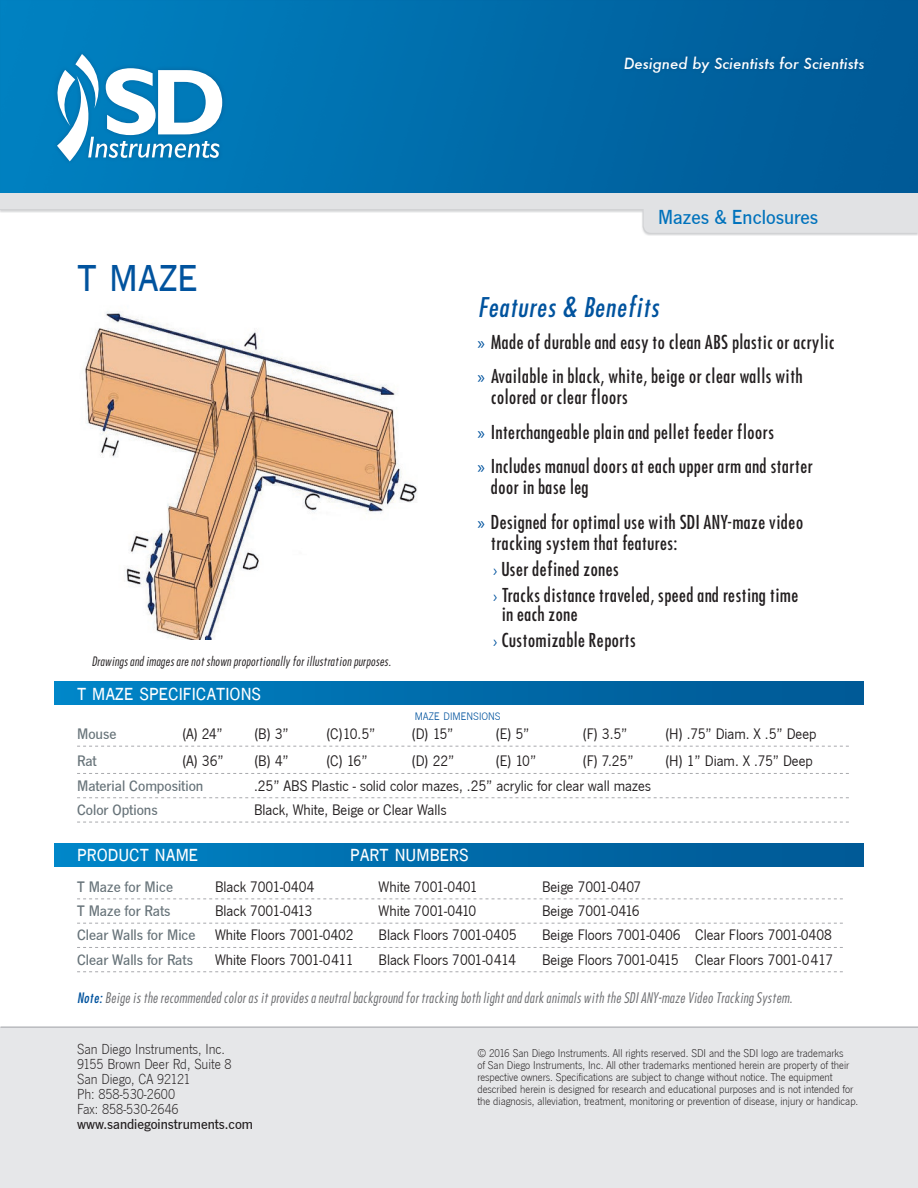
<style>
.page{position:relative;width:918px;height:1188px;background:#fff}
.page>*{position:absolute;margin:0;border:0;box-sizing:border-box;transform-origin:0 0}
.t1{font:45px "News Got DCD";color:#01539e}
.t2{font:italic 25.5px "Futura Cond Demi";color:#01539e}
.t3{font:21px "News Got DCD";color:#fff}
.t4{font:500 21px "News Got T";color:#0072bc}
.t5{font:18px/34.5px "Futura Cond Demi";color:#231f20}
.t6{font:15.75px "News Got T";color:#231f20}
.t7{font:500 15.75px "News Got T";color:#677379}
.t8{font:15px/15px "News Got T Ligh";color:#231f20}
.t9{font:italic 500 15px "Futura";color:#fff}
.t10{font:500 15px "News Got T";color:#231f20}
.t11{font:italic 500 13.5px "Futura Cond";color:#6c6d70}
.t12{font:13.05px "News Got DCD Ligh";color:#01539e}
.t13{font:italic 500 12px "Futura Cond";color:#231f20}
.t14{font:11.7px/12px "News Got T Ligh";color:#231f20}
.s1{font-family:"Myriad Pro";color:#01539e}
.s2{font-family:"News Got T";color:#01539e}
.s3{font-weight:500;color:#677379}
.s4{font-family:"Futura Cond Demi";font-weight:400;color:#01539e}
</style>
<div class="page">
<div style="left:641px;top:187px;width:277px;height:49px;background:linear-gradient(to right,#0063a0,#005996)"></div>
<div style="left:0;top:192px;width:652px;height:21px;background:#d1d2d4"></div>
<div style="left:0;top:192px;width:650px;height:17px;background:#e1e2e4"></div>
<div style="left:643px;top:193px;width:274px;height:41px;background:#e1e2e4"></div>
<img style="left:2px;top:2px;width:914px;height:189px">
<div style="left:620px;top:52px;width:248px;height:25px;background:#005e9a"></div>
<img style="left:85px;top:311px;width:332px;height:329px">
<div style="left:54px;top:682px;width:810px;height:23px;background:linear-gradient(to right,#0084c5,#005692)"></div>
<svg style="left:77px;top:746px;width:772px;height:1px"></svg>
<svg style="left:77px;top:773px;width:772px;height:1px"></svg>
<svg style="left:77px;top:797px;width:772px;height:1px"></svg>
<svg style="left:77px;top:822px;width:772px;height:1px"></svg>
<div style="left:0;top:1028px;width:918px;height:160px;background:#e6e7e9"></div>
<hr style="left:0;top:1027px;width:918px;height:1px;background:#a8a9ad">
<div style="left:54px;top:844px;width:810px;height:23px;background:linear-gradient(to right,#0084c5,#005692)"></div>
<svg style="left:77px;top:898px;width:766px;height:1px"></svg>
<svg style="left:77px;top:923px;width:766px;height:1px"></svg>
<svg style="left:77px;top:947px;width:766px;height:1px"></svg>
<svg style="left:77px;top:971px;width:766px;height:1px"></svg>
<div style="left:53px;top:50px;width:173px;height:115px;background:#007bbb"></div>
<svg style="left:57px;top:54px;width:165px;height:107px"></svg>
<p class="t9" style="left:624px;top:53px;width:242px">Designed by Scientists for Scientists</p>
<h1 class="t1" style="left:77px;top:250px;width:122px">t maze</h1>
<h3 class="t4" style="left:658px;top:205px;width:162px">Mazes &amp; Enclosures</h3>
<h2 class="t2" style="left:477px;top:291px;width:184px">Features &amp; Benefits</h2>
<p class="t5" style="left:477px;top:324px;width:359px"><span class="s1">»</span> Made of durable and easy to clean ABS plastic or acrylic <span class="s1">»</span> Available in black, white, beige or clear walls with</p>
<p class="t5" style="left:477px;top:380px;width:337px;text-indent:14px">colored or clear floors<br><span class="s1">»</span> Interchangeable plain and pellet feeder floors<br><span class="s1">»</span> Includes manual doors at each upper arm and starter</p>
<p class="t5" style="left:477px;top:470px;width:328px;text-indent:14px">door in base leg<br><span class="s1">»</span> Designed for optimal use with SDI ANY-maze video</p>
<p class="t5" style="left:491px;top:530px;width:309px;line-height:26px">tracking system that features:<br><span class="s2">›</span> User defined zones<br><span class="s2">›</span> Tracks distance traveled, speed and resting time</p>
<p class="t5" style="left:492px;top:601px;width:145px;line-height:26px;text-indent:9px">in each zone<br><span class="s2">›</span> Customizable Reports</p>
<p class="t13" style="left:92px;top:654px;width:301px">Drawings and images are not shown proportionally for illustration purposes.</p>
<h3 class="t3" style="left:77px;top:681px;width:186px">t maze specifications</h3>
<p class="t7" style="left:77px;top:725px;width:41px">Mouse</p>
<p class="t6" style="left:182px;top:725px;width:42px">(A) 24”</p>
<p class="t6" style="left:254px;top:725px;width:36px">(B) 3”</p>
<p class="t6" style="left:326px;top:725px;width:51px">(C)10.5”</p>
<p class="t6" style="left:412px;top:725px;width:44px">(D) 15”</p>
<p class="t6" style="left:496px;top:725px;width:35px">(E) 5”</p>
<p class="t6" style="left:583px;top:725px;width:46px">(F) 3.5”</p>
<p class="t6" style="left:665px;top:725px;width:153px">(H) .75” Diam. X .5” Deep</p>
<p class="t7" style="left:77px;top:752px;width:21px">Rat</p>
<p class="t6" style="left:182px;top:752px;width:43px">(A) 36”</p>
<p class="t6" style="left:254px;top:752px;width:36px">(B) 4”</p>
<p class="t6" style="left:326px;top:752px;width:43px">(C) 16”</p>
<p class="t6" style="left:412px;top:752px;width:44px">(D) 22”</p>
<p class="t6" style="left:496px;top:752px;width:42px">(E) 10”</p>
<p class="t6" style="left:583px;top:752px;width:53px">(F) 7.25”</p>
<p class="t6" style="left:665px;top:752px;width:149px">(H) 1” Diam. X .75” Deep</p>
<p class="t7" style="left:77px;top:777px;width:128px">Material Composition</p>
<p class="t6" style="left:254px;top:777px;width:398px">.25” ABS Plastic - solid color mazes, .25” acrylic for clear wall mazes</p>
<p class="t7" style="left:77px;top:801px;width:82px">Color Options</p>
<p class="t6" style="left:254px;top:801px;width:194px">Black, White, Beige or Clear Walls</p>
<p class="t12" style="left:415px;top:708px;width:88px">maze dimensions</p>
<h3 class="t3" style="left:77px;top:842px;width:123px">product name</h3>
<h3 class="t3" style="left:350px;top:842px;width:120px">part numbers</h3>
<p class="t7" style="left:77px;top:878px;width:97px">T Maze for Mice</p>
<p class="t6" style="left:215px;top:878px;width:101px">Black 7001-0404</p>
<p class="t6" style="left:379px;top:878px;width:100px">White 7001-0401</p>
<p class="t6" style="left:542px;top:878px;width:101px">Beige 7001-0407</p>
<p class="t7" style="left:77px;top:902px;width:95px">T Maze for Rats</p>
<p class="t6" style="left:215px;top:902px;width:99px">Black 7001-0413</p>
<p class="t6" style="left:379px;top:902px;width:99px">White 7001-0410</p>
<p class="t6" style="left:542px;top:902px;width:99px">Beige 7001-0416</p>
<p class="t6" style="left:77px;top:926px;width:278px"><span class="s3">Clear Walls for Mice</span> White Floors 7001-0402</p>
<p class="t6" style="left:379px;top:926px;width:139px">Black Floors 7001-0405</p>
<p class="t6" style="left:542px;top:926px;width:291px">Beige Floors 7001-0406 Clear Floors 7001-0408</p>
<p class="t7" style="left:77px;top:951px;width:117px">Clear Walls for Rats</p>
<p class="t6" style="left:215px;top:951px;width:140px">White Floors 7001-0411</p>
<p class="t6" style="left:379px;top:951px;width:139px">Black Floors 7001-0414</p>
<p class="t6" style="left:542px;top:951px;width:293px">Beige Floors 7001-0415 Clear Floors 7001-0417</p>
<p class="t11" style="left:77px;top:990px;width:717px"><span class="s4">Note:</span> Beige is the recommended color as it provides a neutral background for tracking both light and dark animals with the SDI ANY-maze Video Tracking System.</p>
<p class="t8" style="left:77px;top:1042px;width:156px">San Diego Instruments, Inc.<br>9155 Brown Deer Rd, Suite 8<br>San Diego, CA 92121<br>Ph: 858-530-2600<br>Fax: 858-530-2646</p>
<p class="t10" style="left:77px;top:1116px;width:178px">www.sandiegoinstruments.com</p>
<p class="t14" style="left:477px;top:1048px;width:383px">© 2016 San Diego Instruments. All rights reserved. SDI and the SDI logo are trademarks<br>of San Diego Instruments, Inc. All other trademarks mentioned herein are property of their respective owners. Specifications are subject to change without notice. The equipment described herein is designed for research and educational purposes and is not intended for the diagnosis, alleviation, treatment, monitoring or prevention of disease, injury or handicap.</p>
</div>
